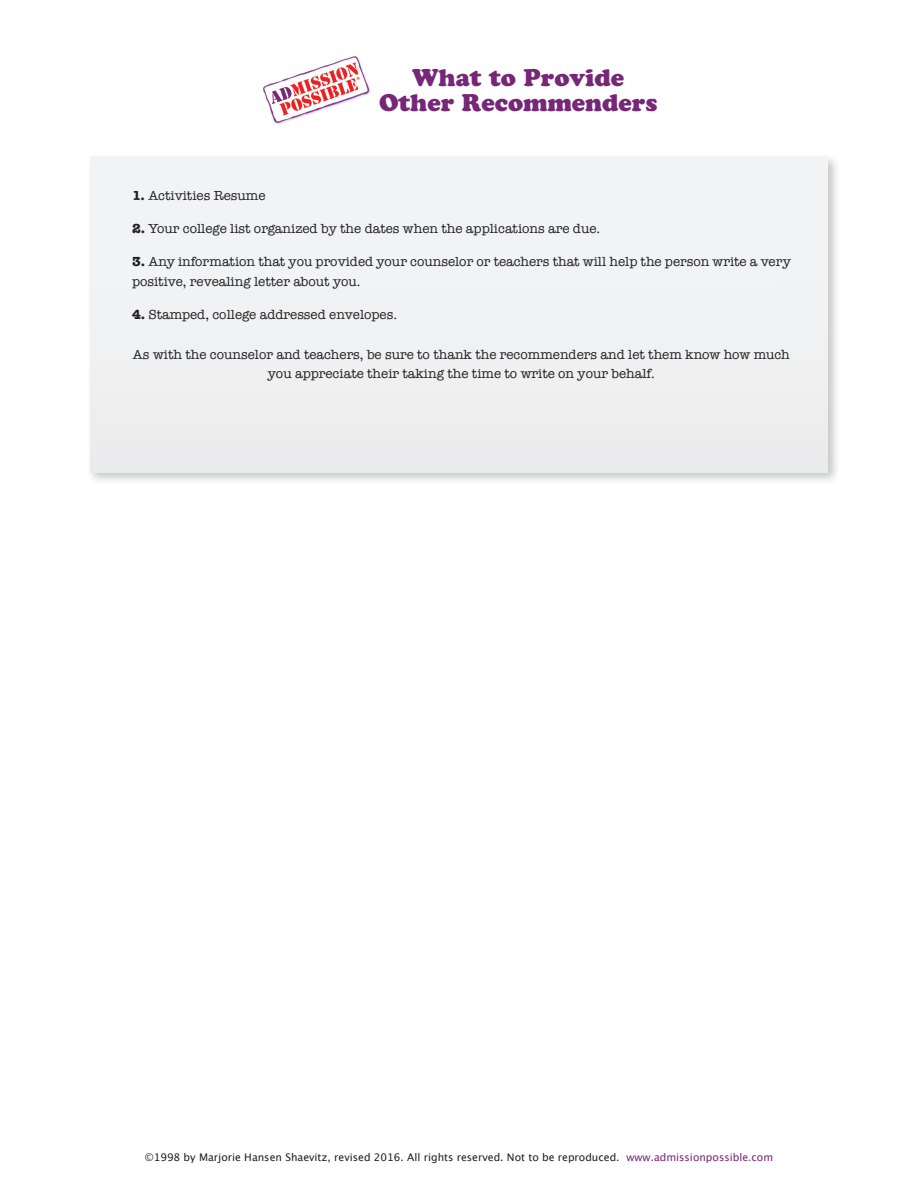
<style>
.page{position:relative;width:918px;height:1188px;background:#fff}
.page>*{position:absolute;margin:0;border:0;box-sizing:border-box;transform-origin:0 0}
.t1{font:24px/25.5px "Cooper Black Std";color:#772778;text-align:center}
.t2{font:13.5px/19.5px "American Typewriter";color:#231f20}
.t3{font:10.5px "Lucida Grande";color:#231f20}
.s1{font-weight:700}
.s2{color:#772778}
</style>
<div class="page">
<div style="left:87px;top:153px;width:754px;height:332px;background:#231f20;opacity:.25"></div>
<div style="left:90px;top:157px;width:738px;height:315px;background:#f1f2f3"></div>
<img style="left:263px;top:56px;width:107px;height:68px">
<p class="t1" style="left:379px;top:65px;width:280px">What to Provide<br>Other Recommenders</p>
<p class="t2" style="left:132px;top:186px;width:135px"><span class="s1">1.</span> Activities Resume</p>
<p class="t2" style="left:132px;top:219px;width:470px"><span class="s1">2.</span> Your college list organized by the dates when the applications are due.</p>
<p class="t2" style="left:132px;top:252px;width:660px"><span class="s1">3.</span> Any information that you provided your counselor or teachers that will help the person write a very positive, revealing letter about you.</p>
<p class="t2" style="left:132px;top:304px;width:267px"><span class="s1">4.</span> Stamped, college addressed envelopes.</p>
<p class="t2" style="left:133px;top:344px;width:658px;text-align:center">As with the counselor and teachers, be sure to thank the recommenders and let them know how much you appreciate their taking the time to write on your behalf.</p>
<p class="t3" style="left:145px;top:1151px;width:630px">©1998 by Marjorie Hansen Shaevitz, revised 2016. All rights reserved. Not to be reproduced. <span class="s2">www.admissionpossible.com</span></p>
</div>
